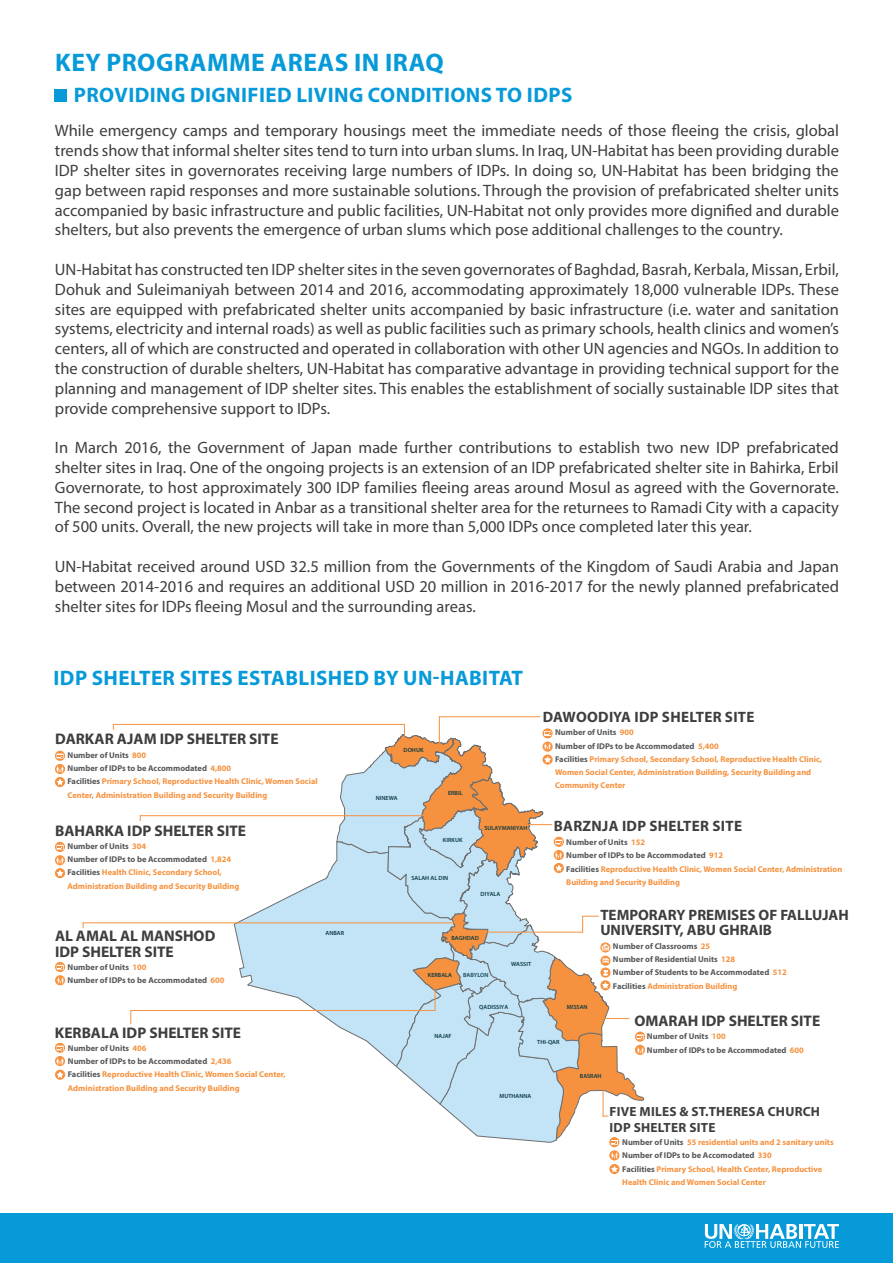
<style>
.page{position:relative;width:893px;height:1263px;background:#fff}
.page>*{position:absolute;margin:0;border:0;box-sizing:border-box;transform-origin:0 0}
.t1{font:700 25.5px "Myriad Pro";letter-spacing:.02em;color:#069ad9}
.t2{font:700 21px "Myriad Pro";letter-spacing:.02em;color:#069ad9}
.t3{font:16.5px/19.8px "Myriad Pro";color:#3e3e3f;text-align:justify}
.t4{font:700 15.45px/15.5px "Myriad Pro";color:#3e3e3f}
.t5{font:700 15px/15.5px "Myriad Pro";color:#3e3e3f}
.t6{font:700 15px "Myriad Pro";letter-spacing:.02em;color:#3e3e3f}
.t7{font:700 13.35px/15.9px "Myriad Pro";letter-spacing:.02em;color:#3e3e3f}
.t8{font:700 8.4px/13.4px "Myriad Pro";color:#f6923f}
.t9{font:700 8.4px/13.4px "Myriad Pro";color:#57585a}
.t10{font:600 6px "Myriad Pro";color:#0c3b43}
.t11{font:600 6px "Myriad Pro";color:#0e4758}
.s1{color:#57585a}
.s2{color:#f6923f}
</style>
<div class="page">
<div style="left:54px;top:89px;width:12px;height:12px;background:#069ad9"></div>
<div style="left:0;top:1213px;width:893px;height:50px;background:#069ad9"></div>
<svg style="left:705px;top:1224px;width:134px;height:24px"></svg>
<svg style="left:234px;top:841px;width:103px;height:185px"></svg>
<hr style="left:130px;top:1010px;width:305px;height:1px;background:#f6923f">
<hr style="left:113px;top:724px;width:292px;height:1px;background:#f6923f">
<hr style="left:83px;top:922px;width:374px;height:1px;background:#f6923f">
<svg style="left:55px;top:1043px;width:10px;height:10px"></svg>
<svg style="left:57px;top:1046px;width:7px;height:4px"></svg>
<svg style="left:55px;top:1056px;width:10px;height:10px"></svg>
<svg style="left:57px;top:1058px;width:6px;height:6px"></svg>
<svg style="left:55px;top:751px;width:10px;height:10px"></svg>
<svg style="left:57px;top:754px;width:7px;height:4px"></svg>
<svg style="left:55px;top:764px;width:10px;height:10px"></svg>
<svg style="left:57px;top:766px;width:6px;height:6px"></svg>
<svg style="left:55px;top:962px;width:10px;height:10px"></svg>
<svg style="left:57px;top:965px;width:7px;height:4px"></svg>
<svg style="left:55px;top:975px;width:10px;height:10px"></svg>
<svg style="left:57px;top:977px;width:6px;height:6px"></svg>
<svg style="left:55px;top:777px;width:10px;height:10px"></svg>
<svg style="left:57px;top:779px;width:6px;height:6px"></svg>
<svg style="left:55px;top:1070px;width:10px;height:10px"></svg>
<svg style="left:57px;top:1071px;width:6px;height:7px"></svg>
<hr style="left:439px;top:716px;width:101px;height:1px;background:#f6923f">
<hr style="left:439px;top:716px;width:1px;height:31px;background:#f6923f">
<svg style="left:55px;top:842px;width:10px;height:10px"></svg>
<svg style="left:57px;top:845px;width:7px;height:4px"></svg>
<svg style="left:55px;top:855px;width:10px;height:10px"></svg>
<svg style="left:57px;top:857px;width:6px;height:6px"></svg>
<svg style="left:55px;top:868px;width:10px;height:10px"></svg>
<svg style="left:57px;top:870px;width:6px;height:6px"></svg>
<hr style="left:140px;top:815px;width:292px;height:1px;background:#f6923f">
<div style="left:609px;top:1137px;width:10px;height:10px;background:#f6923f;border-radius:50%"></div>
<svg style="left:609px;top:1150px;width:10px;height:10px"></svg>
<svg style="left:611px;top:1152px;width:6px;height:7px"></svg>
<svg style="left:609px;top:1164px;width:10px;height:10px"></svg>
<svg style="left:611px;top:1166px;width:7px;height:6px"></svg>
<svg style="left:337px;top:724px;width:307px;height:421px"></svg>
<svg style="left:130px;top:1010px;width:1px;height:14px"></svg>
<h1 class="t1" style="left:55px;top:46px;width:390px">KEY PROGRAMME AREAS IN IRAQ</h1>
<p class="t2" style="left:74px;top:81px;width:500px">PROVIDING DIGNIFIED LIVING CONDITIONS TO IDPS</p>
<p class="t3" style="left:55px;top:121px;width:786px">While emergency camps and temporary housings meet the immediate needs of those fleeing the crisis, global trends show that informal shelter sites tend to turn into urban slums. In Iraq, UN-Habitat has been providing durable IDP shelter sites in governorates receiving large numbers of IDPs. In doing so, UN-Habitat has been bridging the gap between rapid responses and more sustainable solutions. Through the provision of prefabricated shelter units accompanied by basic infrastructure and public facilities, UN-Habitat not only provides more dignified and durable shelters, but also prevents the emergence of urban slums which pose additional challenges to the country.</p>
<p class="t3" style="left:55px;top:259px;width:786px">UN-Habitat has constructed ten IDP shelter sites in the seven governorates of Baghdad, Basrah, Kerbala, Missan, Erbil, Dohuk and Suleimaniyah between 2014 and 2016, accommodating approximately 18,000 vulnerable IDPs. These sites are equipped with prefabricated shelter units accompanied by basic infrastructure (i.e. water and sanitation systems, electricity and internal roads) as well as public facilities such as primary schools, health clinics and women’s centers, all of which are constructed and operated in collaboration with other UN agencies and NGOs. In addition to the construction of durable shelters, UN-Habitat has comparative advantage in providing technical support for the planning and management of IDP shelter sites. This enables the establishment of socially sustainable IDP sites that provide comprehensive support to IDPs.</p>
<p class="t3" style="left:55px;top:438px;width:786px">In March 2016, the Government of Japan made further contributions to establish two new IDP prefabricated shelter sites in Iraq. One of the ongoing projects is an extension of an IDP prefabricated shelter site in Bahirka, Erbil Governorate, to host approximately 300 IDP families fleeing areas around Mosul as agreed with the Governorate.<br>The second project is located in Anbar as a transitional shelter area for the returnees to Ramadi City with a capacity of 500 units. Overall, the new projects will take in more than 5,000 IDPs once completed later this year.</p>
<p class="t3" style="left:55px;top:556px;width:786px">UN-Habitat received around USD 32.5 million from the Governments of the Kingdom of Saudi Arabia and Japan between 2014-2016 and requires an additional USD 20 million in 2016-2017 for the newly planned prefabricated shelter sites for IDPs fleeing Mosul and the surrounding areas.</p>
<p class="t2" style="left:54px;top:664px;width:471px">IDP SHELTER SITES ESTABLISHED BY UN-HABITAT</p>
<p class="t4" style="left:55px;top:731px;width:225px">DARKAR AJAM IDP SHELTER SITE</p>
<p class="t8" style="left:68px;top:748px;width:252px"><span class="s1">Number of Units</span> 800<br><span class="s1">Number of IDPs to be Accommodated</span> 4,800<br><span class="s1">Facilities</span> Primary School, Reproductive Health Clinic, Women Social Center, Administration Building and Security Building</p>
<p class="t10" style="left:404px;top:746px;width:21px">DOHUK</p>
<p class="t10" style="left:376px;top:794px;width:23px">NINEWA</p>
<p class="t10" style="left:448px;top:789px;width:16px">ERBIL</p>
<p class="t4" style="left:55px;top:822px;width:192px">BAHARKA IDP SHELTER SITE</p>
<p class="t10" style="left:484px;top:824px;width:45px">SULAYMANIYAH</p>
<p class="t8" style="left:68px;top:839px;width:173px"><span class="s1">Number of Units</span> 304<br><span class="s1">Number of IDPs to be Accommodated</span> 1,824<br><span class="s1">Facilities</span> Health Clinic, Secondary School, Administration Building and Security Building</p>
<p class="t10" style="left:443px;top:836px;width:21px">KIRKUK</p>
<p class="t10" style="left:411px;top:874px;width:38px">SALAH AL DIN</p>
<p class="t10" style="left:481px;top:890px;width:21px">DIYALA</p>
<p class="t6" style="left:543px;top:707px;width:213px">DAWOODIYA IDP SHELTER SITE</p>
<p class="t8" style="left:555px;top:725px;width:268px"><span class="s1">Number of Units</span> 900<br><span class="s1">Number of IDPs to be Accommodated</span> 5,400<br><span class="s1">Facilities</span> Primary School, Secondary School, Reproductive Health Clinic, Women Social Center, Administration Building, Security Building and Community Center</p>
<p class="t6" style="left:554px;top:816px;width:190px">BARZNJA IDP SHELTER SITE</p>
<p class="t8" style="left:566px;top:835px;width:278px"><span class="s1">Number of Units</span> 152<br><span class="s1">Number of IDPs to be Accommodated</span> 912<br><span class="s1">Facilities</span> Reproductive Health Clinic, Women Social Center, Administration Building and Security Building</p>
<p class="t4" style="left:55px;top:928px;width:162px">AL AMAL AL MANSHOD<br>IDP SHELTER SITE</p>
<p class="t9" style="left:68px;top:960px;width:158px">Number of Units <span class="s2">100<br></span>Number of IDPs to be Accommodated <span class="s2">600</span></p>
<p class="t10" style="left:326px;top:929px;width:20px">ANBAR</p>
<p class="t10" style="left:451px;top:934px;width:29px">BAGHDAD</p>
<p class="t10" style="left:428px;top:971px;width:26px">KERBALA</p>
<p class="t10" style="left:511px;top:960px;width:22px">WASSIT</p>
<p class="t11" style="left:463px;top:971px;width:27px">BABYLON</p>
<p class="t10" style="left:479px;top:1003px;width:30px">QADISSIYA</p>
<p class="t10" style="left:567px;top:1003px;width:22px">MISSAN</p>
<p class="t5" style="left:600px;top:906px;width:250px">TEMPORARY PREMISES OF FALLUJAH<br>UNIVERSITY, ABU GHRAIB</p>
<p class="t9" style="left:613px;top:939px;width:175px">Number of Classrooms <span class="s2">25<br></span>Number of Residential Units <span class="s2">128<br></span>Number of Students to be Accommodated <span class="s2">512<br></span>Facilities <span class="s2">Administration Building</span></p>
<p class="t4" style="left:55px;top:1024px;width:188px">KERBALA IDP SHELTER SITE</p>
<p class="t8" style="left:68px;top:1041px;width:219px"><span class="s1">Number of Units</span> 406<br><span class="s1">Number of IDPs to be Accommodated</span> 2,436<br><span class="s1">Facilities</span> Reproductive Health Clinic, Women Social Center, Administration Building and Security Building</p>
<p class="t10" style="left:435px;top:1032px;width:19px">NAJAF</p>
<p class="t10" style="left:537px;top:1038px;width:24px">THI-QAR</p>
<p class="t10" style="left:499px;top:1092px;width:33px">MUTHANNA</p>
<p class="t10" style="left:580px;top:1072px;width:23px">BASRAH</p>
<p class="t4" style="left:634px;top:1012px;width:187px">OMARAH IDP SHELTER SITE</p>
<p class="t9" style="left:647px;top:1029px;width:158px">Number of Units <span class="s2">100<br></span>Number of IDPs to be Accommodated <span class="s2">600</span></p>
<p class="t7" style="left:609px;top:1103px;width:212px">FIVE MILES &amp; ST.THERESA CHURCH<br>IDP SHELTER SITE</p>
<p class="t8" style="left:622px;top:1135px;width:213px"><span class="s1">Number of Units</span> 55 residential units and 2 sanitary units <span class="s1">Number of IDPs to be Accomodated</span> 330<br><span class="s1">Facilities</span> Primary School, Health Center, Reproductive Health Clinic and Women Social Center</p>
</div>
